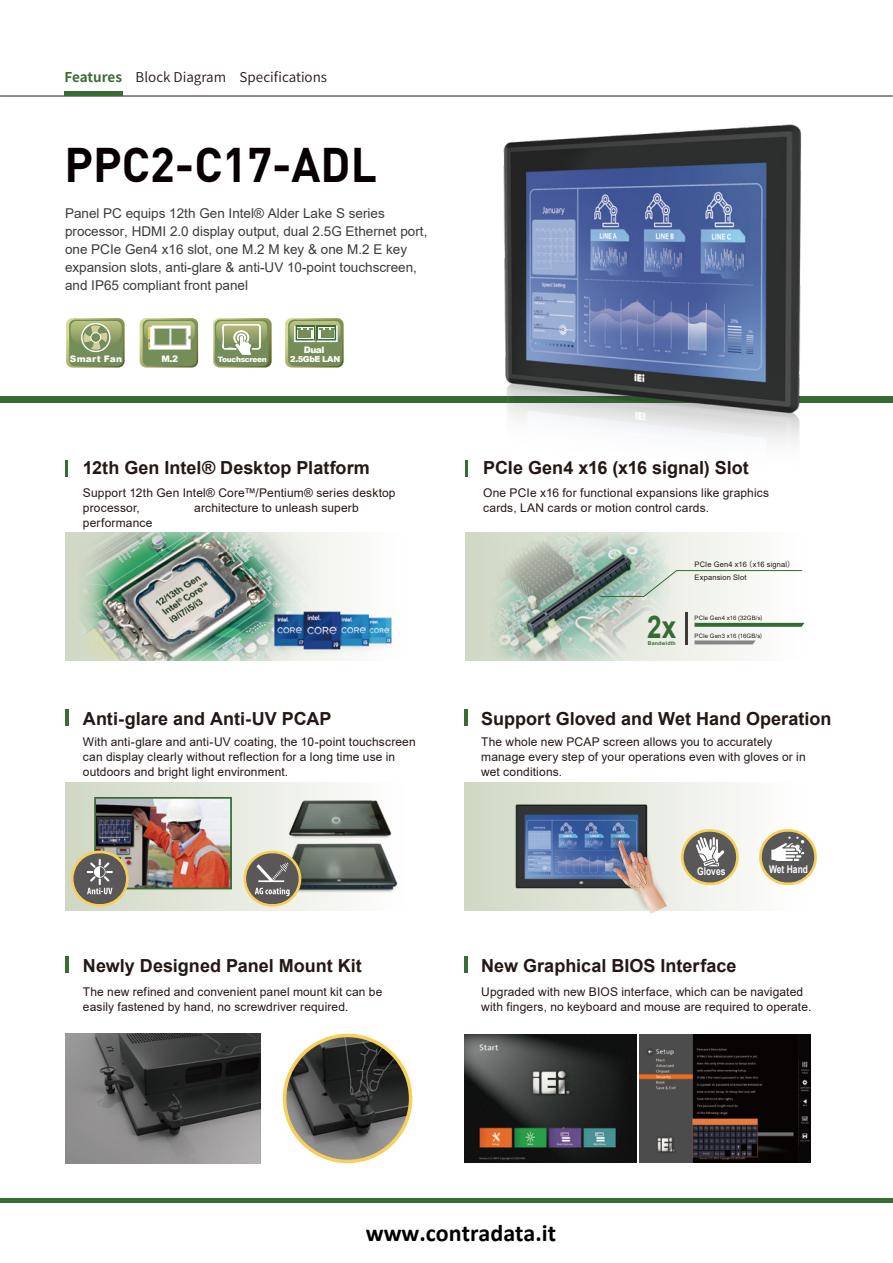
<style>
.page{position:relative;width:893px;height:1263px;background:#fff}
.page>*{position:absolute;margin:0;border:0;box-sizing:border-box;transform-origin:0 0}
.t1{font:700 48px "DIN";color:#070002;scale:.95 1}
.t2{font:700 31.2px "Arial";color:#366a34;scale:.83 1}
.t3{font:700 24px "Calibri";color:#000}
.t4{font:700 18px "Arial";color:#231815}
.t5{font:13.5px/18px "Arial";color:#3e3a39}
.t6{font:13.5px "Source Han Sans CN";color:#231815}
.t7{font:12px/15px "Arial";letter-spacing:.01em;color:#231815}
.t8{font:700 10.65px "Arial";color:#fff;scale:.8 1}
.t9{font:900 9px "Arial";letter-spacing:.03em;color:#fff}
.t10{font:900 8.25px "Arial";letter-spacing:-.045em;color:#fff}
.t11{font:7.5px/13.5px "Arial";letter-spacing:.02em;color:#231815}
.t12{font:900 7.5px "Arial";letter-spacing:-.055em;color:#fff}
.t13{font:6px "Arial";letter-spacing:.02em;color:#231815}
.t14{font:700 5.25px "Arial";letter-spacing:.03em;color:#366a34}
.s1{font-weight:700;color:#3a6d34}
.s2{color:#221815}
.s3{font-family:"Source Han Sans CN"}
</style>
<div class="page">
<div style="left:0;top:396px;width:893px;height:6px;background:#366a34"></div>
<hr style="left:0;top:96px;width:893px;height:1px;background:#231815">
<hr style="left:0;top:1199px;width:893px;height:4px;background:#396c34">
<svg style="left:66px;top:318px;width:59px;height:50px;background:#95a571"></svg>
<svg style="left:140px;top:318px;width:58px;height:50px;background:#9cab7d"></svg>
<svg style="left:285px;top:318px;width:59px;height:50px;background:#8da06f"></svg>
<svg style="left:213px;top:318px;width:59px;height:50px;background:#9dab7c"></svg>
<img style="left:473px;top:124px;width:358px;height:319px">
<hr style="left:65px;top:92px;width:58px;height:4px;background:#396c34">
<div style="left:65px;top:533px;width:344px;height:127px;background:#fbfcfa"></div>
<img style="left:65px;top:533px;width:270px;height:127px">
<div style="left:464px;top:783px;width:344px;height:127px;background:linear-gradient(to right,#d0d8c4,#fffffe)"></div>
<img style="left:498px;top:792px;width:166px;height:108px">
<hr style="left:65px;top:709px;width:3px;height:17px;background:#396c34">
<hr style="left:65px;top:956px;width:3px;height:16px;background:#396c34">
<hr style="left:464px;top:709px;width:3px;height:17px;background:#396c34">
<hr style="left:464px;top:956px;width:3px;height:16px;background:#396c34">
<div style="left:65px;top:783px;width:344px;height:127px;background:linear-gradient(to right,#ced6bf,#fff)"></div>
<hr style="left:65px;top:460px;width:3px;height:17px;background:#396c34">
<svg style="left:466px;top:460px;width:2px;height:17px"></svg>
<div style="left:466px;top:533px;width:343px;height:127px;background:#f8f9f6"></div>
<img style="left:257px;top:612px;width:135px;height:48px">
<img style="left:279px;top:795px;width:123px;height:108px">
<img style="left:97px;top:800px;width:132px;height:86px">
<div style="left:94px;top:797px;width:138px;height:92px;border:2px solid #396c34"></div>
<div style="left:245px;top:852px;width:55px;height:53px;background:#595757;border-radius:27px"></div>
<div style="left:243px;top:851px;width:58px;height:56px;border:3px solid #f6d05b;border-radius:27px"></div>
<svg style="left:255px;top:888px;width:35px;height:8px"></svg>
<svg style="left:256px;top:862px;width:33px;height:20px"></svg>
<div style="left:72px;top:852px;width:55px;height:53px;background:#595757;border-radius:27px"></div>
<div style="left:71px;top:851px;width:58px;height:56px;border:3px solid #f6d05b;border-radius:27px"></div>
<svg style="left:86px;top:859px;width:27px;height:35px"></svg>
<div style="left:682px;top:830px;width:55px;height:54px;background:#595757;border-radius:27px"></div>
<div style="left:681px;top:829px;width:58px;height:56px;border:3px solid #f6d05b;border-radius:27px"></div>
<svg style="left:696px;top:837px;width:28px;height:29px"></svg>
<div style="left:760px;top:830px;width:56px;height:54px;background:#595757;border-radius:27px"></div>
<div style="left:759px;top:829px;width:58px;height:56px;border:3px solid #f6d05b;border-radius:27px"></div>
<svg style="left:771px;top:836px;width:33px;height:25px"></svg>
<img style="left:600px;top:826px;width:72px;height:85px">
<svg style="left:613px;top:840px;width:55px;height:74px;background:#c4b8b2"></svg>
<img style="left:66px;top:1034px;width:194px;height:129px">
<img style="left:285px;top:1035px;width:126px;height:126px;border-radius:63px">
<div style="left:283px;top:1034px;width:129px;height:129px;border:3px solid #f6d05b;border-radius:50%"></div>
<img style="left:465px;top:1034px;width:171px;height:129px">
<img style="left:639px;top:1034px;width:172px;height:129px">
<img style="left:466px;top:533px;width:236px;height:127px">
<hr style="left:685px;top:612px;width:2px;height:32px;background:#3e3a39">
<svg style="left:694px;top:623px;width:110px;height:4px"></svg>
<svg style="left:694px;top:640px;width:62px;height:4px"></svg>
<svg style="left:600px;top:570px;width:203px;height:27px"></svg>
<p class="t6" style="left:65px;top:69px;width:264px"><span class="s1">Features</span> <span class="s2">Block Diagram</span>　Specifications</p>
<h1 class="t1" style="left:65px;top:134px;width:330px">PPC2-C17-ADL</h1>
<p class="t5" style="left:65px;top:204px;width:364px">Panel PC equips 12th Gen Intel® Alder Lake S series processor, HDMI 2.0 display output, dual 2.5G Ethernet port, one PCIe Gen4 x16 slot, one M.2 M key &amp; one M.2 E key expansion slots, anti-glare &amp; anti-UV 10-point touchscreen, and IP65 compliant front panel</p>
<p class="t9" style="left:70px;top:352px;width:54px">Smart Fan</p>
<p class="t9" style="left:161px;top:352px;width:18px">M.2</p>
<p class="t12" style="left:218px;top:354px;width:51px">Touchscreen</p>
<p class="t9" style="left:304px;top:343px;width:22px">Dual</p>
<p class="t10" style="left:290px;top:353px;width:52px">2.5GbE LAN</p>
<h3 class="t4" style="left:83px;top:455px;width:288px">12th Gen Intel® Desktop Platform</h3>
<p class="t7" style="left:83px;top:485px;width:314px">Support 12th Gen Intel® Core™/Pentium® series desktop processor,</p>
<p class="t7" style="left:194px;top:500px;width:166px">architecture to unleash superb</p>
<p class="t7" style="left:83px;top:515px;width:71px">performance</p>
<h3 class="t4" style="left:83px;top:706px;width:250px">Anti-glare and Anti-UV PCAP</h3>
<p class="t7" style="left:83px;top:734px;width:334px">With anti-glare and anti-UV coating, the 10-point touchscreen can display clearly without reflection for a long time use in outdoors and bright light environment.</p>
<h3 class="t4" style="left:83px;top:953px;width:280px">Newly Designed Panel Mount Kit</h3>
<p class="t7" style="left:83px;top:984px;width:301px">The new refined and convenient panel mount kit can be easily fastened by hand, no screwdriver required.</p>
<h3 class="t4" style="left:483px;top:455px;width:267px">PCIe Gen4 x16 (x16 signal) Slot</h3>
<p class="t7" style="left:483px;top:485px;width:288px">One PCIe x16 for functional expansions like graphics cards, LAN cards or motion control cards.</p>
<h2 class="t2" style="left:647px;top:605px;width:37px">2x</h2>
<p class="t14" style="left:648px;top:640px;width:29px">Bandwidth</p>
<p class="t11" style="left:694px;top:557px;width:102px">PCIe Gen4 x16<span class="s3">（</span>x16 signal<span class="s3">）<br></span>Expansion Slot</p>
<p class="t13" style="left:694px;top:614px;width:70px">PCIe Gen4 x16 (32GB/s<span class="s3">)</span></p>
<p class="t13" style="left:694px;top:631px;width:69px">PCIe Gen3 x16 (16GB/s<span class="s3">)</span></p>
<h3 class="t4" style="left:481px;top:706px;width:352px">Support Gloved and Wet Hand Operation</h3>
<p class="t7" style="left:481px;top:734px;width:326px">The whole new PCAP screen allows you to accurately manage every step of your operations even with gloves or in wet conditions.</p>
<p class="t8" style="left:697px;top:864px;width:37px">Gloves</p>
<p class="t8" style="left:769px;top:861px;width:50px">Wet Hand</p>
<h3 class="t4" style="left:481px;top:953px;width:257px">New Graphical BIOS Interface</h3>
<p class="t7" style="left:481px;top:984px;width:332px">Upgraded with new BIOS interface, which can be navigated with fingers, no keyboard and mouse are required to operate.</p>
<h3 class="t3" style="left:366px;top:1216px;width:192px">www.contradata.it</h3>
</div>
